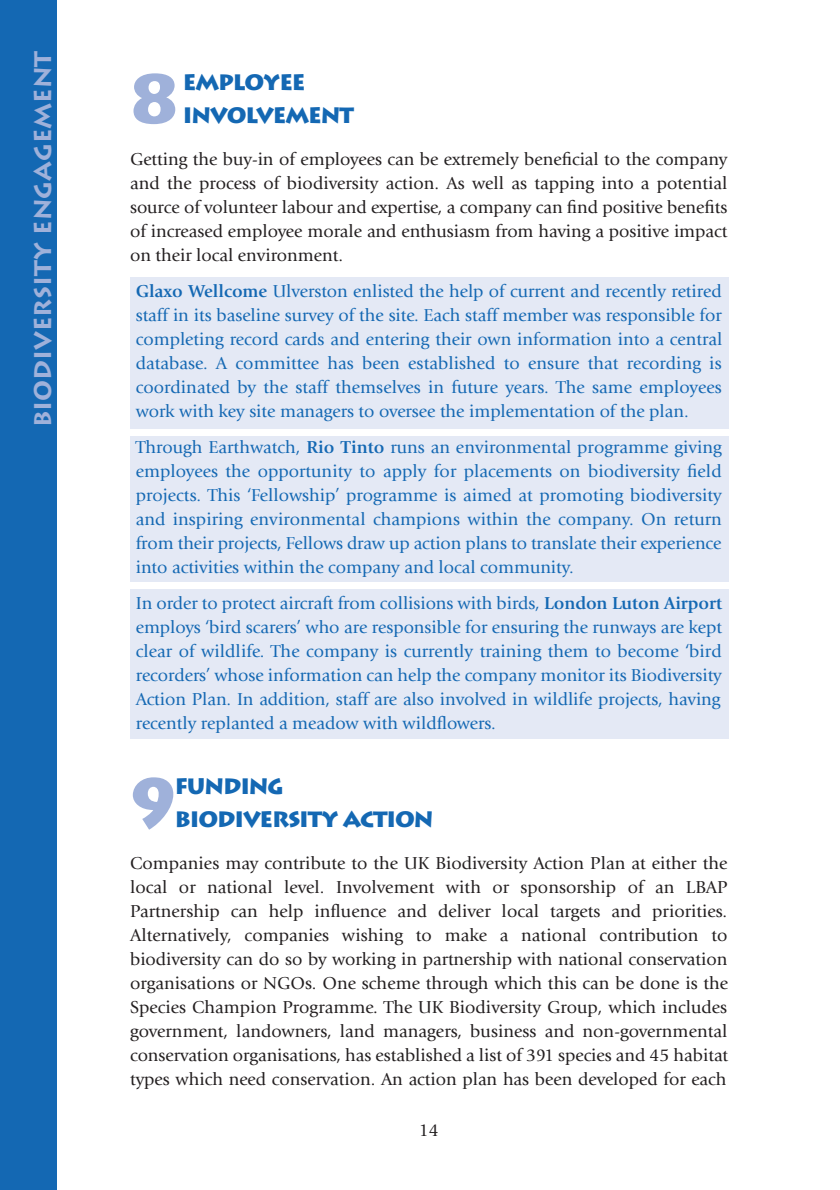
<style>
.page{position:relative;width:840px;height:1190px;background:#fff}
.page>*{position:absolute;margin:0;border:0;box-sizing:border-box;transform-origin:0 0}
.t1{font:900 68.4px "Lithos";color:#9fb1da}
.t2{font:700 24px "Lithos";color:#9fb1da}
.t3{font:900 22px/33px "Lithos";letter-spacing:-.05em;color:#1468b3}
.t4{font:18px/24px "Giovanni";letter-spacing:-.005em;color:#1468b3;text-align:justify}
.t5{font:18px/24px "Giovanni";letter-spacing:-.005em;color:#231f20;text-align:justify}
.s1{font-weight:700}
</style>
<div class="page">
<div style="left:130px;top:278px;width:598px;height:151px;background:#e4e9f5"></div>
<div style="left:130px;top:436px;width:598px;height:146px;background:#e4e9f5"></div>
<div style="left:130px;top:590px;width:598px;height:149px;background:#e4e9f5"></div>
<div style="left:0;top:0;width:57px;height:1190px;background:#1468b3"></div>
<h2 class="t2" style="left:29px;top:427px;width:378px;rotate:-90deg">Biodiversity Engagement</h2>
<h1 class="t1" style="left:130px;top:59px;width:51px">8</h1>
<p class="t3" style="left:183px;top:66px;width:173px">EMPLOYEE<br>INVOLVEMENT</p>
<p class="t5" style="left:130px;top:149px;width:599px">Getting the buy-in of employees can be extremely beneficial to the company and the process of biodiversity action. As well as tapping into a potential source of volunteer labour and expertise, a company can find positive benefits of increased employee morale and enthusiasm from having a positive impact on their local environment.</p>
<p class="t4" style="left:136px;top:281px;width:588px"><span class="s1">Glaxo Wellcome</span> Ulverston enlisted the help of current and recently retired staff in its baseline survey of the site. Each staff member was responsible for completing record cards and entering their own information into a central database. A committee has been established to ensure that recording is coordinated by the staff themselves in future years. The same employees work with key site managers to oversee the implementation of the plan.</p>
<p class="t4" style="left:136px;top:437px;width:588px">Through Earthwatch, <span class="s1">Rio Tinto</span> runs an environmental programme giving employees the opportunity to apply for placements on biodiversity field projects. This ‘Fellowship’ programme is aimed at promoting biodiversity and inspiring environmental champions within the company. On return from their projects, Fellows draw up action plans to translate their experience into activities within the company and local community.</p>
<p class="t4" style="left:136px;top:593px;width:588px">In order to protect aircraft from collisions with birds, <span class="s1">London Luton Airport </span>employs ‘bird scarers’ who are responsible for ensuring the runways are kept clear of wildlife. The company is currently training them to become ‘bird recorders’ whose information can help the company monitor its Biodiversity Action Plan. In addition, staff are also involved in wildlife projects, having recently replanted a meadow with wildflowers.</p>
<h1 class="t1" style="left:130px;top:763px;width:47px">9</h1>
<p class="t3" style="left:175px;top:770px;width:260px">FUNDING<br>BIODIVERSITY ACTION</p>
<p class="t5" style="left:130px;top:853px;width:600px">Companies may contribute to the UK Biodiversity Action Plan at either the local or national level. Involvement with or sponsorship of an LBAP Partnership can help influence and deliver local targets and priorities.<br>Alternatively, companies wishing to make a national contribution to biodiversity can do so by working in partnership with national conservation organisations or NGOs. One scheme through which this can be done is the Species Champion Programme. The UK Biodiversity Group, which includes government, landowners, land managers, business and non-governmental conservation organisations, has established a list of 391 species and 45 habitat types which need conservation. An action plan has been developed for each</p>
<p class="t5" style="left:419px;top:1119px;width:22px">14</p>
</div>
